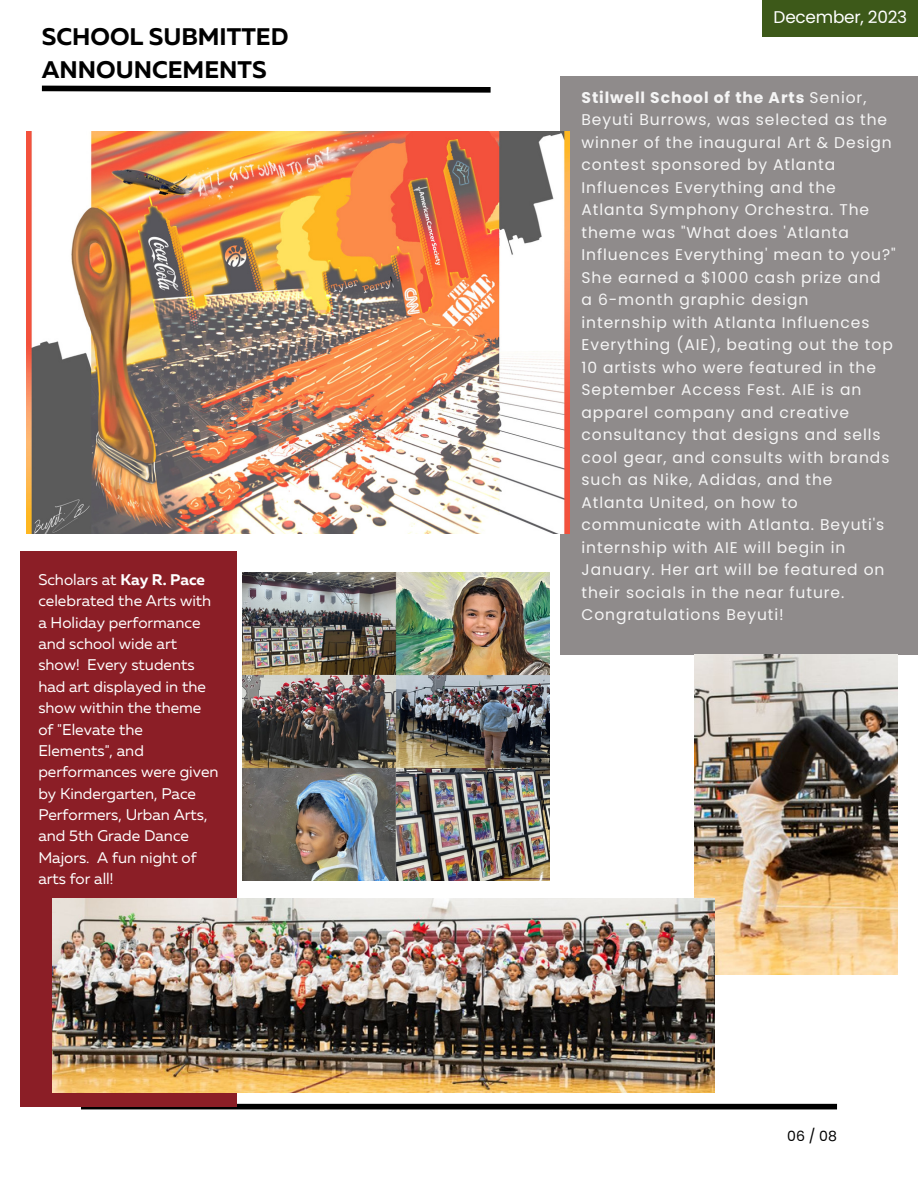
<style>
.page{position:relative;width:918px;height:1188px;background:#fff}
.page>*{position:absolute;margin:0;border:0;box-sizing:border-box;transform-origin:0 0}
.t1{font:700 24px/32.7px "Muller";color:#000}
.t2{font:16.95px "Poppins";letter-spacing:-.015em;color:#fff}
.t3{font:15.45px/22.5px "Poppins";letter-spacing:.06em;color:#f5f5f5}
.t4{font:15.45px/21.3px "Muller";color:#fff}
.t5{font:14.1px "Poppins";color:#000}
.s1{font-weight:700}
</style>
<div class="page">
<div style="left:81px;top:1104px;width:756px;height:5px;background:#000"></div>
<div style="left:560px;top:77px;width:358px;height:578px;background:#8f8b8b"></div>
<div style="left:20px;top:552px;width:217px;height:555px;background:#8b1e26"></div>
<div style="left:763px;top:0;width:155px;height:37px;background:#3d5919"></div>
<img style="left:27px;top:131px;width:542px;height:403px">
<img style="left:242px;top:573px;width:307px;height:307px">
<img style="left:694px;top:655px;width:204px;height:319px">
<img style="left:53px;top:898px;width:661px;height:195px">
<svg style="left:41px;top:85px;width:450px;height:8px"></svg>
<p class="t1" style="left:42px;top:22px;width:248px">SCHOOL SUBMITTED<br>ANNOUNCEMENTS</p>
<p class="t4" style="left:38px;top:570px;width:182px">Scholars at <span class="s1">Kay R. Pace </span>celebrated the Arts with a Holiday performance and school wide art show! Every students had art displayed in the show within the theme of "Elevate the<br>Elements", and performances were given by Kindergarten, Pace<br>Performers, Urban Arts, and 5th Grade Dance<br>Majors. A fun night of arts for all!</p>
<p class="t2" style="left:774px;top:5px;width:135px">December, 2023</p>
<p class="t3" style="left:582px;top:86px;width:316px"><span class="s1">Stilwell School of the Arts</span> Senior,<br>Beyuti Burrows, was selected as the winner of the inaugural Art &amp; Design contest sponsored by Atlanta<br>Influences Everything and the<br>Atlanta Symphony Orchestra. The theme was "What does 'Atlanta<br>Influences Everything' mean to you?"<br>She earned a $1000 cash prize and<br>a 6-month graphic design internship with Atlanta Influences<br>Everything (AIE), beating out the top<br>10 artists who were featured in the<br>September Access Fest. AIE is an apparel company and creative consultancy that designs and sells cool gear, and consults with brands such as Nike, Adidas, and the<br>Atlanta United, on how to communicate with Atlanta. Beyuti's internship with AIE will begin in<br>January. Her art will be featured on their socials in the near future.<br>Congratulations Beyuti!</p>
<p class="t5" style="left:787px;top:1126px;width:51px">06 / 08</p>
</div>
